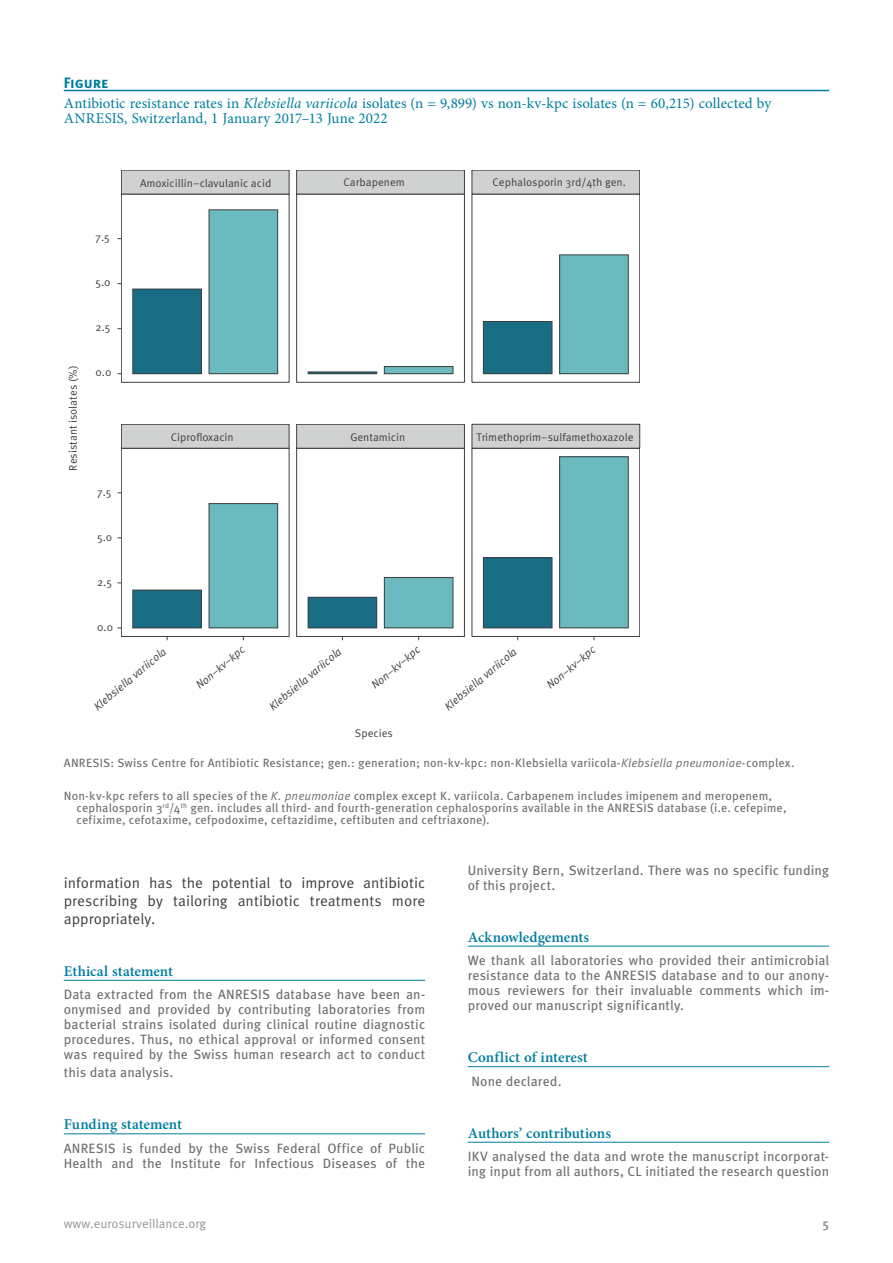
<style>
.page{position:relative;width:893px;height:1263px;background:#fff}
.page>*{position:absolute;margin:0;border:0;box-sizing:border-box;transform-origin:0 0}
.t1{font:15px/15px "Minion Pro";letter-spacing:.005em;color:#007d9f}
.t2{font:15px/18px "Meta Pro";color:#3e3e3f;text-align:justify}
.t3{font:600 15px "Minion Pro";color:#007d9f}
.t4{font:700 15px "Meta Pro";letter-spacing:-.005em;color:#007d9f}
.t5{font:13.5px/15px "Meta Pro";letter-spacing:.005em;color:#6c6d70}
.t6{font:12.75px "Meta Pro";color:#939598}
.t7{font:700 12.75px "Meta Pro";color:#939598}
.t8{font:12px/12px "Meta Pro";letter-spacing:.01em;color:#6c6d70}
.t9{font:11.1px "Meta Pro";color:#3e3e3f}
.t10{font:italic 11.1px "Meta Pro";color:#3e3e3f}
.s1{font-style:italic}
</style>
<div class="page">
<hr style="left:64px;top:980px;width:361px;height:1px;background:#007d9f">
<hr style="left:64px;top:1133px;width:361px;height:1px;background:#007d9f">
<hr style="left:468px;top:946px;width:361px;height:1px;background:#007d9f">
<hr style="left:468px;top:1066px;width:361px;height:1px;background:#007d9f">
<hr style="left:468px;top:1142px;width:361px;height:1px;background:#007d9f">
<hr style="left:64px;top:90px;width:765px;height:1px;background:#007d9f">
<div style="left:209px;top:210px;width:69px;height:164px;background:#6ababf"></div>
<div style="left:209px;top:209px;width:69px;height:165px;border:1px solid #3e3e3f"></div>
<div style="left:133px;top:289px;width:68px;height:85px;background:#186c84"></div>
<div style="left:132px;top:289px;width:70px;height:85px;border:1px solid #3e3e3f"></div>
<div style="left:121px;top:194px;width:168px;height:188px;border:1px solid #3e3e3f"></div>
<div style="left:209px;top:504px;width:69px;height:124px;background:#6ababf"></div>
<div style="left:209px;top:503px;width:69px;height:125px;border:1px solid #3e3e3f"></div>
<div style="left:133px;top:590px;width:68px;height:38px;background:#186c84"></div>
<div style="left:132px;top:590px;width:70px;height:38px;border:1px solid #3e3e3f"></div>
<div style="left:121px;top:448px;width:168px;height:188px;border:1px solid #3e3e3f"></div>
<div style="left:384px;top:366px;width:69px;height:8px;background:#6ababf"></div>
<div style="left:384px;top:366px;width:69px;height:8px;border:1px solid #3e3e3f"></div>
<div style="left:308px;top:372px;width:69px;height:2px;border:1px solid #3e3e3f"></div>
<div style="left:384px;top:577px;width:69px;height:51px;background:#6ababf"></div>
<div style="left:384px;top:577px;width:69px;height:51px;border:1px solid #3e3e3f"></div>
<div style="left:308px;top:597px;width:69px;height:31px;background:#186c84"></div>
<div style="left:308px;top:597px;width:69px;height:31px;border:1px solid #3e3e3f"></div>
<div style="left:560px;top:255px;width:68px;height:119px;background:#6ababf"></div>
<div style="left:559px;top:254px;width:70px;height:120px;border:1px solid #3e3e3f"></div>
<div style="left:483px;top:321px;width:69px;height:53px;background:#186c84"></div>
<div style="left:483px;top:321px;width:69px;height:53px;border:1px solid #3e3e3f"></div>
<div style="left:472px;top:194px;width:168px;height:188px;border:1px solid #3e3e3f"></div>
<div style="left:560px;top:457px;width:68px;height:171px;background:#6ababf"></div>
<div style="left:559px;top:456px;width:70px;height:172px;border:1px solid #3e3e3f"></div>
<div style="left:483px;top:558px;width:69px;height:70px;background:#186c84"></div>
<div style="left:483px;top:557px;width:69px;height:71px;border:1px solid #3e3e3f"></div>
<div style="left:472px;top:448px;width:168px;height:188px;border:1px solid #3e3e3f"></div>
<div style="left:121px;top:424px;width:168px;height:24px;background:#d0d1d1"></div>
<div style="left:121px;top:424px;width:168px;height:24px;border:1px solid #3e3e3f"></div>
<div style="left:297px;top:424px;width:167px;height:24px;background:#d0d1d1"></div>
<div style="left:297px;top:424px;width:167px;height:24px;border:1px solid #3e3e3f"></div>
<div style="left:472px;top:424px;width:168px;height:24px;background:#d0d1d1"></div>
<div style="left:472px;top:424px;width:168px;height:25px;border:1px solid #3e3e3f"></div>
<div style="left:121px;top:170px;width:168px;height:24px;background:#d0d1d1"></div>
<div style="left:121px;top:170px;width:168px;height:24px;border:1px solid #3e3e3f"></div>
<div style="left:297px;top:170px;width:167px;height:24px;background:#d0d1d1"></div>
<div style="left:297px;top:170px;width:167px;height:24px;border:1px solid #3e3e3f"></div>
<div style="left:472px;top:170px;width:168px;height:24px;background:#d0d1d1"></div>
<div style="left:472px;top:170px;width:168px;height:24px;border:1px solid #3e3e3f"></div>
<p class="t4" style="left:64px;top:73px;width:46px">Figure</p>
<p class="t1" style="left:64px;top:96px;width:709px">Antibiotic resistance rates in <span class="s1">Klebsiella variicola</span> isolates (n = 9,899) vs non-kv-kpc isolates (n = 60,215) collected by<br>ANRESIS, Switzerland, 1 January 2017–13 June 2022</p>
<p class="t9" style="left:140px;top:176px;width:133px">Amoxicillin−clavulanic acid</p>
<p class="t9" style="left:344px;top:175px;width:63px">Carbapenem</p>
<p class="t9" style="left:492px;top:175px;width:135px">Cephalosporin 3rd/4th gen.</p>
<p class="t9" style="left:96px;top:230px;width:16px">7.5</p>
<p class="t9" style="left:96px;top:275px;width:17px">5.0</p>
<p class="t9" style="left:66px;top:471px;width:107px;rotate:-90deg">Resistant isolates (%)</p>
<p class="t9" style="left:96px;top:320px;width:16px">2.5</p>
<p class="t9" style="left:96px;top:365px;width:18px">0.0</p>
<p class="t9" style="left:97px;top:485px;width:16px">7.5</p>
<p class="t9" style="left:97px;top:530px;width:17px">5.0</p>
<p class="t9" style="left:171px;top:430px;width:64px">Ciprofloxacin</p>
<p class="t9" style="left:350px;top:430px;width:57px">Gentamicin</p>
<p class="t9" style="left:476px;top:430px;width:158px">Trimethoprim−sulfamethoxazole</p>
<p class="t9" style="left:97px;top:575px;width:16px">2.5</p>
<p class="t9" style="left:97px;top:620px;width:18px">0.0</p>
<p class="t10" style="left:91px;top:703px;width:92px;rotate:-40deg">Klebsiella variicola</p>
<p class="t10" style="left:193px;top:681px;width:61px;rotate:-40deg">Non−kv−kpc</p>
<p class="t10" style="left:266px;top:703px;width:92px;rotate:-40deg">Klebsiella variicola</p>
<p class="t10" style="left:368px;top:681px;width:61px;rotate:-40deg">Non−kv−kpc</p>
<p class="t10" style="left:441px;top:703px;width:92px;rotate:-40deg">Klebsiella variicola</p>
<p class="t10" style="left:544px;top:681px;width:61px;rotate:-40deg">Non−kv−kpc</p>
<p class="t9" style="left:355px;top:726px;width:39px">Species</p>
<p class="t8" style="left:64px;top:757px;width:732px">ANRESIS: Swiss Centre for Antibiotic Resistance; gen.: generation; non-kv-kpc: non-Klebsiella variicola-<span class="s1">Klebsiella pneumoniae</span>-complex.</p>
<p class="t8" style="left:77px;top:790px;width:711px;text-indent:-13px">Non-kv-kpc refers to all species of the <span class="s1">K. pneumoniae</span> complex except K. variicola. Carbapenem includes imipenem and meropenem, cephalosporin 3<sup>rd</sup>/4<sup>th</sup> gen. includes all third- and fourth-generation cephalosporins available in the ANRESIS database (i.e. cefepime, cefixime, cefotaxime, cefpodoxime, ceftazidime, ceftibuten and ceftriaxone).</p>
<p class="t2" style="left:64px;top:874px;width:363px">information has the potential to improve antibiotic prescribing by tailoring antibiotic treatments more appropriately.</p>
<p class="t3" style="left:64px;top:960px;width:111px">Ethical statement</p>
<p class="t5" style="left:64px;top:987px;width:363px;text-align:justify">Data extracted from the ANRESIS database have been an&shy;onymised and provided by contributing laboratories from bacterial strains isolated during clinical routine diagnostic procedures. Thus, no ethical approval or informed consent was required by the Swiss human research act to conduct</p>
<p class="t5" style="left:64px;top:1065px;width:111px">this data analysis.</p>
<p class="t3" style="left:64px;top:1114px;width:120px">Funding statement</p>
<p class="t5" style="left:64px;top:1141px;width:363px">ANRESIS is funded by the Swiss Federal Office of Public<br>Health and the Institute for Infectious Diseases of the</p>
<p class="t5" style="left:468px;top:863px;width:363px">University Bern, Switzerland. There was no specific funding of this project.</p>
<p class="t3" style="left:468px;top:926px;width:123px">Acknowledgements</p>
<p class="t5" style="left:468px;top:953px;width:363px;text-align:justify">We thank all laboratories who provided their antimicrobial resistance data to the ANRESIS database and to our anony&shy;mous reviewers for their invaluable comments which im&shy;proved our manuscript significantly.</p>
<p class="t3" style="left:468px;top:1047px;width:121px">Conflict of interest</p>
<p class="t5" style="left:471px;top:1074px;width:92px">None declared.</p>
<p class="t3" style="left:468px;top:1122px;width:145px">Authors’ contributions</p>
<p class="t5" style="left:468px;top:1149px;width:363px">IKV analysed the data and wrote the manuscript incorporat&shy;ing input from all authors, CL initiated the research question</p>
<p class="t6" style="left:64px;top:1215px;width:144px">www.eurosurveillance.org</p>
<p class="t7" style="left:823px;top:1215px;width:8px">5</p>
</div>
